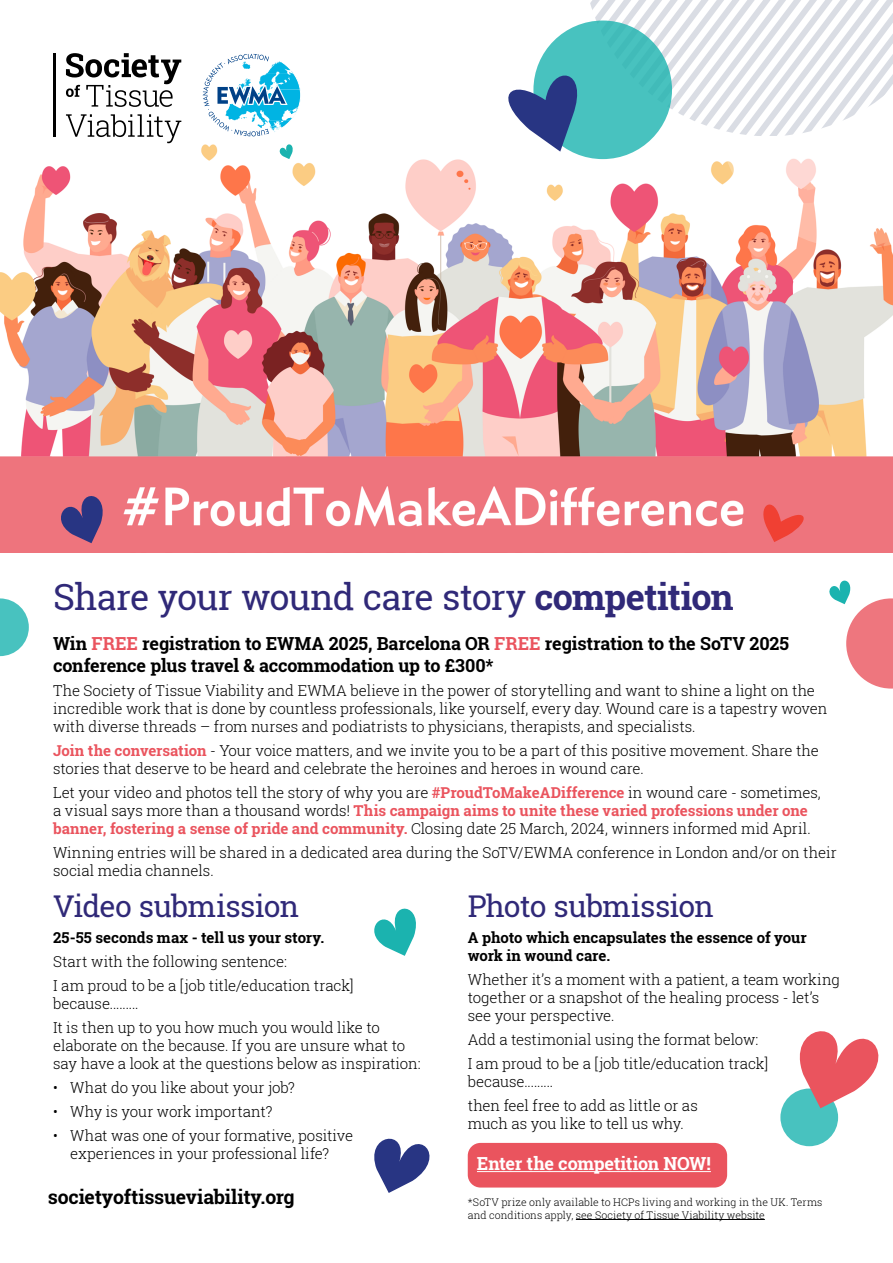
<style>
.page{position:relative;width:893px;height:1263px;background:#fff}
.page>*{position:absolute;margin:0;border:0;box-sizing:border-box;transform-origin:0 0}
.t1{font:36px "Roboto Slab";letter-spacing:-.025em;color:#302978}
.t2{font:30px "Roboto Slab";letter-spacing:-.025em;color:#302978}
.t3{font:700 19.5px "Roboto Slab";letter-spacing:-.01em;color:#000}
.t4{font:700 18px/22.5px "Roboto Slab";letter-spacing:-.01em;color:#000}
.t5{font:700 18px "Roboto Slab";letter-spacing:-.015em;color:#fff}
.t6{font:300 15px/18px "Roboto Slab";letter-spacing:-.005em;color:#000}
.t7{font:700 15px/18px "Roboto Slab";letter-spacing:-.005em;color:#000}
.t8{font:300 10.5px/12.6px "Roboto Slab";letter-spacing:.01em;color:#000}
.s1{font-weight:700}
.s2{color:#ea545e}
.s3{font-weight:700;color:#ea545e}
</style>
<div class="page">
<img style="left:0;top:95px;width:893px;height:457px">
<svg style="left:66px;top:114px;width:115px;height:29px"></svg>
<svg style="left:66px;top:53px;width:115px;height:54px"></svg>
<hr style="left:53px;top:53px;width:2px;height:84px;background:#000">
<div style="left:780px;top:1088px;width:58px;height:58px;background:#48c2bf;border-radius:50%"></div>
<div style="left:468px;top:1143px;width:259px;height:44px;background:#ea545e;border-radius:13px"></div>
<hr style="left:477px;top:1171px;width:234px;height:1px;background:#fff">
<svg style="left:491px;top:0;width:402px;height:249px"></svg>
<svg style="left:784px;top:1031px;width:95px;height:77px"></svg>
<svg style="left:374px;top:908px;width:42px;height:48px"></svg>
<svg style="left:374px;top:1138px;width:56px;height:55px"></svg>
<svg style="left:46px;top:486px;width:66px;height:57px;background:#ac5f7e"></svg>
<svg style="left:829px;top:580px;width:64px;height:109px"></svg>
<svg style="left:755px;top:493px;width:57px;height:49px;background:#ee6568"></svg>
<svg style="left:0;top:598px;width:29px;height:58px"></svg>
<svg style="left:203px;top:54px;width:98px;height:105px"></svg>
<hr style="left:576px;top:1219px;width:189px;height:1px;background:#000">
<h1 class="t1" style="left:53px;top:572px;width:682px">Share your wound care story <span class="s1">competition</span></h1>
<p class="t4" style="left:53px;top:632px;width:737px">Win <span class="s2">FREE</span> registration to EWMA 2025, Barcelona OR <span class="s2">FREE</span> registration to the SoTV 2025 conference plus travel &amp; accommodation up to £300*</p>
<p class="t6" style="left:53px;top:681px;width:776px">The Society of Tissue Viability and EWMA believe in the power of storytelling and want to shine a light on the incredible work that is done by countless professionals, like yourself, every day. Wound care is a tapestry woven with diverse threads – from nurses and podiatrists to physicians, therapists, and specialists.</p>
<p class="t6" style="left:53px;top:741px;width:767px"><span class="s3">Join the conversation</span> - Your voice matters, and we invite you to be a part of this positive movement. Share the stories that deserve to be heard and celebrate the heroines and heroes in wound care.</p>
<p class="t6" style="left:53px;top:783px;width:769px">Let your video and photos tell the story of why you are <span class="s3">#ProudToMakeADifference</span> in wound care - sometimes, a visual says more than a thousand words! <span class="s3">This campaign aims to unite these varied professions under one banner, fostering a sense of pride and community.</span> Closing date 25 March, 2024, winners informed mid April.</p>
<p class="t6" style="left:53px;top:843px;width:785px">Winning entries will be shared in a dedicated area during the SoTV/EWMA conference in London and/or on their social media channels.</p>
<h2 class="t2" style="left:53px;top:885px;width:248px">Video submission</h2>
<p class="t7" style="left:53px;top:929px;width:273px">25-55 seconds max - tell us your story.</p>
<p class="t6" style="left:53px;top:949px;width:302px;line-height:24px">Start with the following sentence:<br>I am proud to be a [job title/education track]</p>
<p class="t6" style="left:53px;top:991px;width:328px;line-height:24px">because.........<br>It is then up to you how much you would like to</p>
<p class="t6" style="left:53px;top:1036px;width:369px">elaborate on the because. If you are unsure what to say have a look at the questions below as inspiration:</p>
<p class="t6" style="left:53px;top:1078px;width:243px">• What do you like about your job?</p>
<p class="t6" style="left:53px;top:1102px;width:221px">• Why is your work important?</p>
<p class="t6" style="left:53px;top:1126px;width:301px;text-align:center">• What was one of your formative, positive experiences in your professional life?</p>
<h2 class="t2" style="left:468px;top:885px;width:248px">Photo submission</h2>
<p class="t7" style="left:468px;top:929px;width:341px">A photo which encapsulates the essence of your work in wound care.</p>
<p class="t6" style="left:468px;top:970px;width:374px">Whether it’s a moment with a patient, a team working together or a snapshot of the healing process - let’s see your perspective.</p>
<p class="t6" style="left:468px;top:1027px;width:302px;line-height:24px">Add a testimonial using the format below:<br>I am proud to be a [job title/education track]</p>
<p class="t6" style="left:468px;top:1069px;width:232px;line-height:24px">because.........<br>then feel free to add as little or as</p>
<p class="t6" style="left:468px;top:1114px;width:218px">much as you like to tell us why.</p>
<p class="t5" style="left:477px;top:1151px;width:235px">Enter the competition NOW!</p>
<h3 class="t3" style="left:48px;top:1183px;width:248px">societyoftissueviability.org</h3>
<p class="t8" style="left:468px;top:1196px;width:356px">*SoTV prize only available to HCPs living and working in the UK. Terms and conditions apply, see Society of Tissue Viability website</p>
</div>
